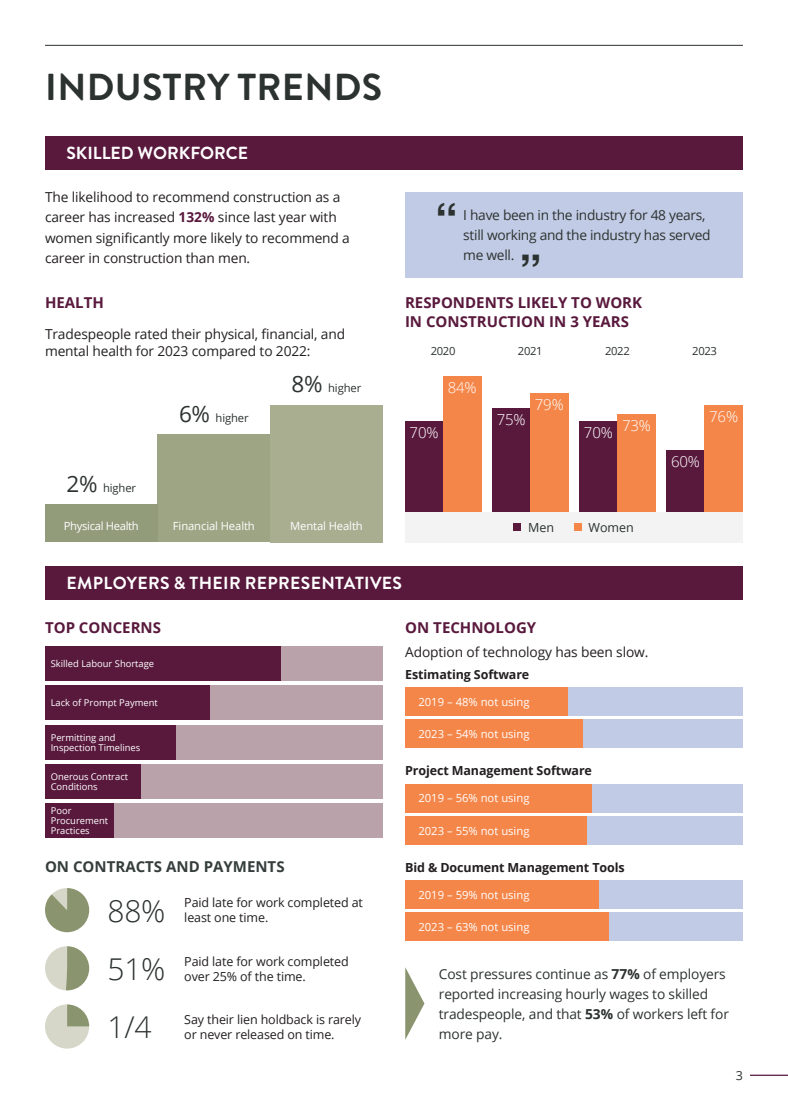
<style>
.page{position:relative;width:788px;height:1103px;background:#fff}
.page>*{position:absolute;margin:0;border:0;box-sizing:border-box;transform-origin:0 0}
.Body_Text{font:700 45px "Helvetica";color:#2c3230}
.t1{font:700 37.5px "Brandon Grotesque";letter-spacing:.01em;color:#2c3230}
.t2{font:300 30px "Open Sans";color:#2c3230}
.t3{font:700 17.5px "Brandon Grotesque";letter-spacing:.02em;color:#fff}
.t4{font:700 17.5px "Brandon Grotesque";color:#fff}
.Body_Text-2{font:700 15px/18px "Open Sans";color:#59193d}
.t5{font:300 15px "Open Sans";letter-spacing:-.01em;color:#fff}
.Body_Text-3{font:700 15px "Open Sans";color:#353e3c}
.t6{font:13.75px/20px "Open Sans";letter-spacing:-.01em;color:#231f20}
.Body_Text-4{font:13.75px/20px "Open Sans";letter-spacing:-.01em;color:#2c3230}
.t7{font:12.5px/15px "Open Sans";letter-spacing:-.01em;color:#231f20}
.t8{font:700 12.5px "Open Sans";letter-spacing:-.01em;color:#231f20}
.t9{font:12.5px "Open Sans";color:#2c3230}
.t10{font:11.25px "Open Sans";color:#fff}
.t11{font:11.25px "Open Sans";letter-spacing:-.01em;color:#2c3230}
.t12{font:11.25px "Open Sans";letter-spacing:-.03em;color:#fff}
.t13{font:9.38px/10px "Open Sans";color:#fff}
.s1{font-weight:700;color:#59193d}
.s2{font-size:22.5px}
.s3{font-weight:700}
</style>
<div class="page">
<div style="left:405px;top:192px;width:337px;height:85px;background:#c1cbe5"></div>
<hr style="left:45px;top:45px;width:697px;height:1px;background:#2c3230">
<div style="left:45px;top:565px;width:697px;height:34px;background:#59193d"></div>
<svg style="left:45px;top:888px;width:44px;height:44px"></svg>
<svg style="left:45px;top:1004px;width:44px;height:44px"></svg>
<svg style="left:45px;top:946px;width:44px;height:44px"></svg>
<div style="left:45px;top:646px;width:337px;height:35px;background:#baa2aa"></div>
<div style="left:45px;top:646px;width:235px;height:35px;background:#59193d"></div>
<div style="left:45px;top:685px;width:337px;height:35px;background:#baa2aa"></div>
<div style="left:45px;top:724px;width:337px;height:35px;background:#baa2aa"></div>
<div style="left:45px;top:764px;width:337px;height:34px;background:#baa2aa"></div>
<div style="left:45px;top:803px;width:337px;height:35px;background:#baa2aa"></div>
<div style="left:45px;top:685px;width:165px;height:35px;background:#59193d"></div>
<div style="left:45px;top:724px;width:130px;height:35px;background:#59193d"></div>
<div style="left:45px;top:764px;width:96px;height:34px;background:#59193d"></div>
<div style="left:45px;top:803px;width:68px;height:35px;background:#59193d"></div>
<hr style="left:750px;top:1074px;width:38px;height:1px;background:#59193d">
<div style="left:45px;top:136px;width:697px;height:33px;background:#59193d"></div>
<div style="left:270px;top:405px;width:112px;height:137px;background:#a9ae91"></div>
<div style="left:157px;top:434px;width:113px;height:108px;background:#9ea584"></div>
<div style="left:45px;top:504px;width:112px;height:38px;background:#929b7a"></div>
<div style="left:405px;top:512px;width:337px;height:30px;background:#f3f3f4"></div>
<div style="left:405px;top:422px;width:38px;height:90px;background:#59193d"></div>
<div style="left:579px;top:422px;width:38px;height:90px;background:#59193d"></div>
<div style="left:443px;top:376px;width:38px;height:136px;background:#f58649"></div>
<div style="left:492px;top:408px;width:38px;height:104px;background:#59193d"></div>
<div style="left:530px;top:394px;width:38px;height:118px;background:#f58649"></div>
<div style="left:617px;top:415px;width:38px;height:97px;background:#f58649"></div>
<div style="left:666px;top:450px;width:38px;height:62px;background:#59193d"></div>
<div style="left:704px;top:406px;width:38px;height:106px;background:#f58649"></div>
<div style="left:513px;top:523px;width:8px;height:7px;background:#59193d"></div>
<div style="left:574px;top:523px;width:7px;height:7px;background:#f58649"></div>
<div style="left:405px;top:687px;width:337px;height:28px;background:#c1cbe5"></div>
<div style="left:405px;top:719px;width:337px;height:28px;background:#c1cbe5"></div>
<div style="left:405px;top:687px;width:162px;height:28px;background:#f58649"></div>
<div style="left:405px;top:719px;width:178px;height:28px;background:#f58649"></div>
<div style="left:405px;top:784px;width:337px;height:28px;background:#c1cbe5"></div>
<div style="left:405px;top:816px;width:337px;height:28px;background:#c1cbe5"></div>
<div style="left:405px;top:784px;width:186px;height:28px;background:#f58649"></div>
<div style="left:405px;top:816px;width:182px;height:28px;background:#f58649"></div>
<div style="left:405px;top:880px;width:337px;height:28px;background:#c1cbe5"></div>
<div style="left:405px;top:912px;width:337px;height:29px;background:#c1cbe5"></div>
<div style="left:405px;top:880px;width:194px;height:28px;background:#f58649"></div>
<div style="left:405px;top:912px;width:204px;height:29px;background:#f58649"></div>
<svg style="left:405px;top:967px;width:19px;height:72px"></svg>
<p class="t1" style="left:45px;top:61px;width:338px">INDUSTRY TRENDS</p>
<p class="t4" style="left:66px;top:140px;width:183px">SKILLED WORKFORCE</p>
<p class="t6" style="left:45px;top:187px;width:306px">The likelihood to recommend construction as a career has increased <span class="s1">132%</span> since last year with women significantly more likely to recommend a career in construction than men.</p>
<p class="Body_Text-2" style="left:45px;top:294px;width:60px">HEALTH</p>
<p class="t6" style="left:45px;top:324px;width:301px;line-height:17.5px">Tradespeople rated their physical, financial, and mental health for 2023 compared to 2022:</p>
<p class="t11" style="left:66px;top:480px;width:71px"><span class="s2">2%</span> higher</p>
<p class="t11" style="left:179px;top:410px;width:71px"><span class="s2">6%</span> higher</p>
<p class="t11" style="left:291px;top:380px;width:71px"><span class="s2">8%</span> higher</p>
<p class="Body_Text" style="left:435px;top:192px;width:24px">“</p>
<p class="Body_Text-4" style="left:463px;top:204px;width:249px">I have been in the industry for 48 years, still working and the industry has served me well.</p>
<p class="Body_Text" style="left:519px;top:243px;width:24px">”</p>
<p class="Body_Text-2" style="left:405px;top:294px;width:239px">RESPONDENTS LIKELY TO WORK<br>IN CONSTRUCTION IN 3 YEARS</p>
<p class="t11" style="left:431px;top:343px;width:26px">2020</p>
<p class="t11" style="left:518px;top:343px;width:26px">2021</p>
<p class="t11" style="left:605px;top:343px;width:26px">2022</p>
<p class="t11" style="left:692px;top:343px;width:26px">2023</p>
<p class="t5" style="left:447px;top:377px;width:30px">84%</p>
<p class="t5" style="left:409px;top:422px;width:30px">70%</p>
<p class="t5" style="left:496px;top:409px;width:30px">75%</p>
<p class="t5" style="left:535px;top:394px;width:30px">79%</p>
<p class="t5" style="left:584px;top:422px;width:30px">70%</p>
<p class="t5" style="left:622px;top:415px;width:30px">73%</p>
<p class="t5" style="left:709px;top:407px;width:30px">76%</p>
<p class="t5" style="left:671px;top:451px;width:30px">60%</p>
<p class="t12" style="left:64px;top:518px;width:76px">Physical Health</p>
<p class="t10" style="left:173px;top:518px;width:83px">Financial Health</p>
<p class="t10" style="left:290px;top:518px;width:74px">Mental Health</p>
<p class="t9" style="left:528px;top:519px;width:27px">Men</p>
<p class="t9" style="left:588px;top:519px;width:47px">Women</p>
<p class="t3" style="left:67px;top:570px;width:337px">EMPLOYERS &amp; THEIR REPRESENTATIVES</p>
<p class="Body_Text-2" style="left:45px;top:618px;width:117px">TOP CONCERNS</p>
<p class="t13" style="left:51px;top:658px;width:105px">Skilled Labour Shortage</p>
<p class="t13" style="left:51px;top:697px;width:109px">Lack of Prompt Payment</p>
<p class="t13" style="left:51px;top:732px;width:91px">Permitting and<br>Inspection Timelines</p>
<p class="t13" style="left:51px;top:771px;width:79px">Onerous Contract<br>Conditions</p>
<p class="t13" style="left:51px;top:805px;width:59px">Poor<br>Procurement<br>Practices</p>
<p class="Body_Text-3" style="left:45px;top:855px;width:241px">ON CONTRACTS AND PAYMENTS</p>
<p class="t2" style="left:108px;top:890px;width:59px">88%</p>
<p class="t7" style="left:184px;top:895px;width:180px">Paid late for work completed at least one time.</p>
<p class="t7" style="left:184px;top:953px;width:166px">Paid late for work completed over 25% of the time.</p>
<p class="t7" style="left:184px;top:1011px;width:178px">Say their lien holdback is rarely or never released on time.</p>
<p class="Body_Text-2" style="left:405px;top:618px;width:132px">ON TECHNOLOGY</p>
<p class="t6" style="left:405px;top:641px;width:245px">Adoption of technology has been slow.</p>
<p class="t8" style="left:405px;top:665px;width:125px">Estimating Software</p>
<p class="t10" style="left:418px;top:694px;width:113px">2019 – 48% not using</p>
<p class="t10" style="left:418px;top:726px;width:113px">2023 – 54% not using</p>
<p class="t8" style="left:405px;top:761px;width:188px">Project Management Software</p>
<p class="t10" style="left:418px;top:790px;width:113px">2019 – 56% not using</p>
<p class="t10" style="left:418px;top:822px;width:113px">2023 – 55% not using</p>
<p class="t8" style="left:405px;top:858px;width:221px">Bid &amp; Document Management Tools</p>
<p class="t10" style="left:418px;top:887px;width:113px">2019 – 59% not using</p>
<p class="t10" style="left:418px;top:919px;width:113px">2023 – 63% not using</p>
<p class="t2" style="left:108px;top:948px;width:59px">51%</p>
<p class="t2" style="left:108px;top:1006px;width:45px">1/4</p>
<p class="Body_Text-4" style="left:439px;top:963px;width:291px">Cost pressures continue as <span class="s3">77%</span> of employers reported increasing hourly wages to skilled tradespeople, and that <span class="s3">53%</span> of workers left for more pay.</p>
<p class="t9" style="left:735px;top:1066px;width:9px">3</p>
</div>
